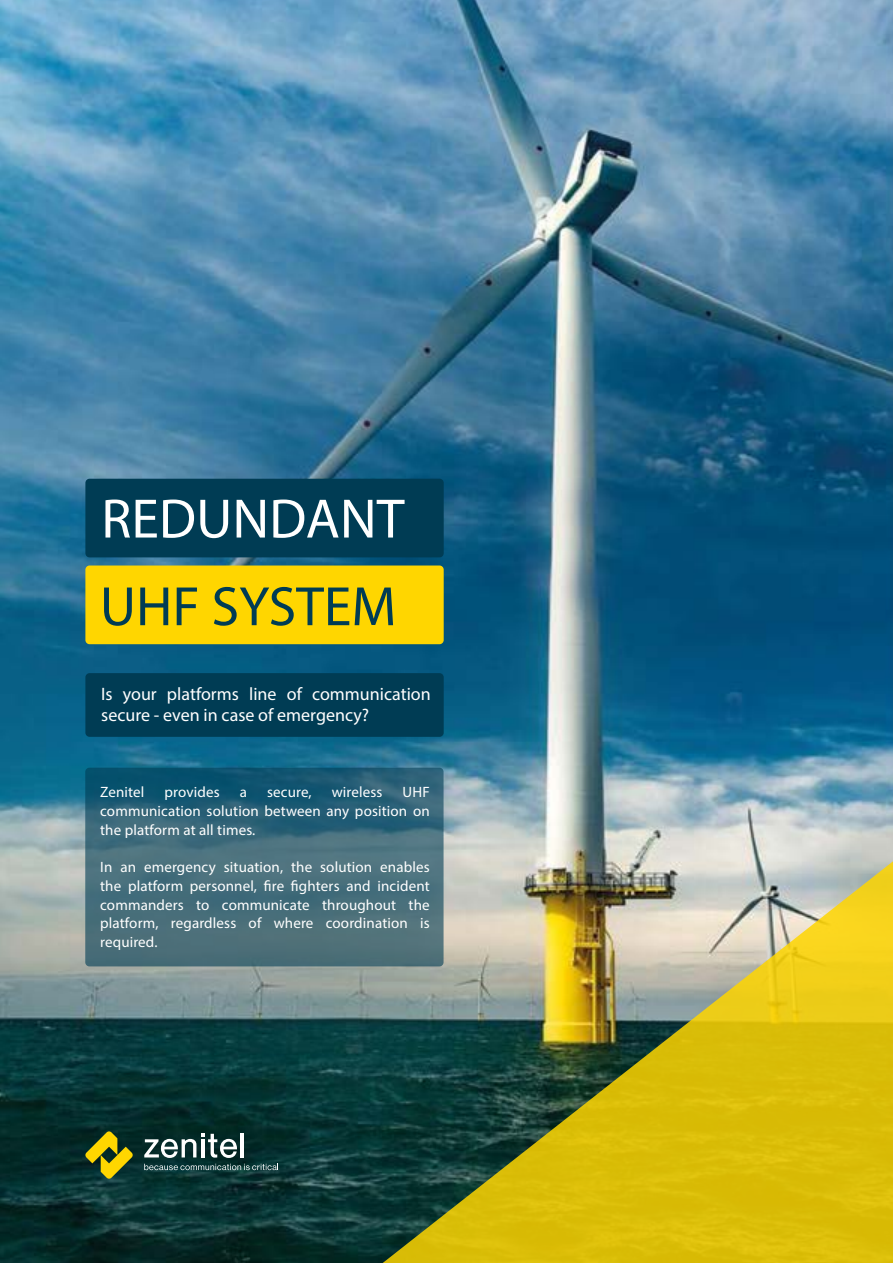
<style>
.page{position:relative;width:893px;height:1263px;background:#fff}
.page>*{position:absolute;margin:0;border:0;box-sizing:border-box;transform-origin:0 0}
.t1{font:55.95px "Myriad Pro";color:#fff}
.t2{font:55.8px "Myriad Pro";color:#003c54}
.t3{font:18px/21.6px "Myriad Pro";color:#fff}
.t4{font:15px/18.8px "Myriad Pro";letter-spacing:.01em;color:#fff;text-align:justify}
</style>
<div class="page">
<img style="left:0;top:0;width:893px;height:1263px">
<svg style="left:85px;top:768px;width:359px;height:198px;background:#3b6878"></svg>
<div style="left:85px;top:479px;width:359px;height:78px;background:#003c54;border-radius:4px"></div>
<div style="left:85px;top:673px;width:359px;height:64px;background:#003c54;border-radius:4px"></div>
<div style="left:85px;top:565px;width:359px;height:79px;background:#ffd600;border-radius:4px"></div>
<svg style="left:144px;top:1164px;width:135px;height:6px"></svg>
<svg style="left:85px;top:1131px;width:48px;height:48px;background:#6d7218"></svg>
<hr style="left:241px;top:1133px;width:3px;height:24px;background:#fff">
<svg style="left:144px;top:1133px;width:93px;height:25px"></svg>
<svg style="left:383px;top:861px;width:510px;height:402px;background:#9f9b43"></svg>
<h1 class="t1" style="left:101px;top:484px;width:305px">REDUNDANT</h1>
<h2 class="t2" style="left:100px;top:572px;width:298px">UHF SYSTEM</h2>
<p class="t3" style="left:101px;top:682px;width:331px">Is your platforms line of communication secure - even in case of emergency?</p>
<p class="t4" style="left:100px;top:782px;width:46px">Zenitel</p>
<p class="t4" style="left:165px;top:782px;width:57px">provides</p>
<p class="t4" style="left:240px;top:782px;width:9px">a</p>
<p class="t4" style="left:267px;top:782px;width:46px">secure,</p>
<p class="t4" style="left:332px;top:782px;width:52px">wireless</p>
<p class="t4" style="left:100px;top:782px;width:331px;text-indent:302px">UHF communication solution between any position on the platform at all times.</p>
<p class="t4" style="left:100px;top:857px;width:331px">In an emergency situation, the solution enables the platform personnel, fire fighters and incident commanders to communicate throughout the platform, regardless of where coordination is required.</p>
</div>
